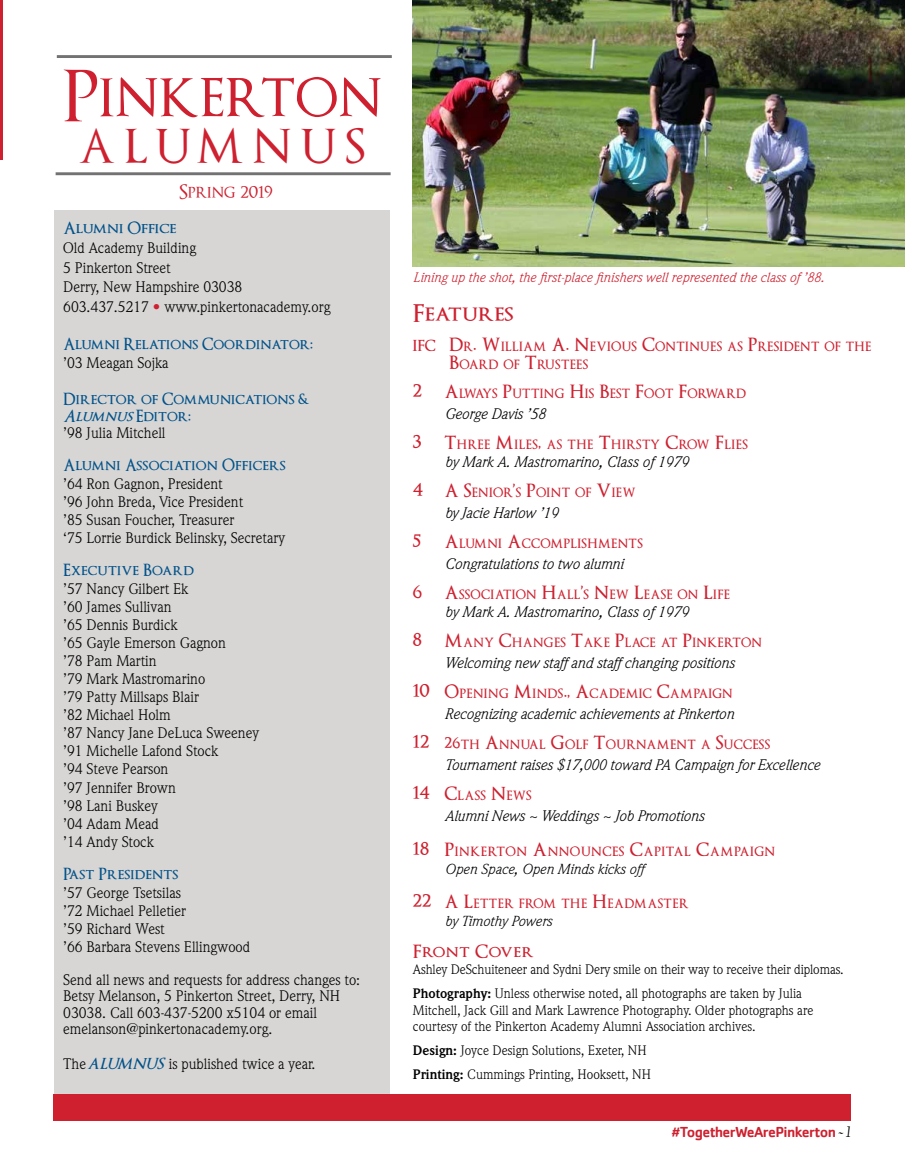
<style>
.page{position:relative;width:905px;height:1175px;background:#fff}
.page>*{position:absolute;margin:0;border:0;box-sizing:border-box;transform-origin:0 0}
.t1{font:69.45px "Optimus Princeps";color:#ce202f}
.t2{font:46.05px "Optimus Princeps";letter-spacing:.2em;color:#ce202f}
.t3{font:600 24px "Optimus Princeps";color:#ce202f}
.t4{font:19.5px "Optimus Princeps";color:#ce202f}
.t5{font:600 18px "Optimus Princeps";letter-spacing:.03em;color:#ce202f}
.t6{font:600 16.5px/16.5px "Optimus Princeps";color:#005189;scale:.94 1}
.t7{font:600 16.5px "Optimus Princeps";color:#005189}
.t8{font:15px/18px "Weidemann";color:#000}
.t9{font:italic 15px "Weidemann";letter-spacing:-.01em;color:#000}
.t10{font:500 15px "Cachet";letter-spacing:-.04em;color:#ce202f}
.t11{font:italic 14.25px "Weidemann";color:#000}
.t12{font:13.5px/24px "Weidemann";color:#000}
.t13{font:italic 13.5px "Weidemann";color:#ce202f}
.t14{font:600 12.6px/18px "Optimus Princeps";letter-spacing:.03em;color:#ce202f}
.s1{color:#ce202f}
.s2{font-style:italic}
.s3{font-family:"Optimus Princeps";font-weight:600;font-style:italic;color:#005189}
.s4{font-size:15px}
.s5{font-size:18px}
.s6{font-size:21px}
.s7{font-weight:700}
.s8{font-family:"Californian FB";font-weight:400;font-style:italic;font-size:16.5px;color:#000}
</style>
<div class="page">
<div style="left:54px;top:210px;width:335px;height:886px;background:#d7d6d5"></div>
<div style="left:54px;top:1094px;width:797px;height:26px;background:#ce202f"></div>
<hr style="left:57px;top:55px;width:335px;height:3px;background:#717271">
<hr style="left:56px;top:172px;width:334px;height:3px;background:#717271">
<hr style="left:0;top:0;width:2px;height:159px;background:#ce202f">
<img style="left:413px;top:0;width:491px;height:266px">
<h1 class="t1" style="left:62px;top:61px;width:321px">Pinkerton</h1>
<h2 class="t2" style="left:79px;top:123px;width:288px">ALUMNUS</h2>
<h3 class="t4" style="left:179px;top:182px;width:95px">Spring 2019</h3>
<p class="t7" style="left:63px;top:219px;width:115px">Alumni Office</p>
<p class="t8" style="left:63px;top:238px;width:268px;line-height:19.5px">Old Academy Building<br>5 Pinkerton Street<br>Derry, New Hampshire 03038<br>603.437.5217 <span class="s1">•</span> www.pinkertonacademy.org</p>
<p class="t6" style="left:63px;top:336px;width:267px">Alumni Relations Coordinator:</p>
<p class="t8" style="left:63px;top:353px;width:107px">’03 Meagan Sojka</p>
<p class="t6" style="left:63px;top:392px;width:263px">Director of Communications &amp;<br><span class="s2">Alumnus</span>E d i t o r :</p>
<p class="t8" style="left:63px;top:424px;width:104px">’98 Julia Mitchell</p>
<p class="t6" style="left:63px;top:458px;width:238px">Alumni Association Officers</p>
<p class="t8" style="left:63px;top:475px;width:223px">’64 Ron Gagnon, President<br>’96 John Breda, Vice President<br>’85 Susan Foucher, Treasurer<br>‘75 Lorrie Burdick Belinsky, Secretary</p>
<p class="t6" style="left:63px;top:563px;width:140px">Executive Board</p>
<p class="t8" style="left:63px;top:580px;width:197px">’57 Nancy Gilbert Ek<br>’60 James Sullivan<br>’65 Dennis Burdick<br>’65 Gayle Emerson Gagnon<br>’78 Pam Martin<br>’79 Mark Mastromarino<br>’79 Patty Millsaps Blair<br>’82 Michael Holm<br>’87 Nancy Jane DeLuca Sweeney ’91 Michelle Lafond Stock<br>’94 Steve Pearson<br>’97 Jennifer Brown<br>’98 Lani Buskey<br>’04 Adam Mead<br>’14 Andy Stock</p>
<p class="t6" style="left:63px;top:866px;width:124px">Past Presidents</p>
<p class="t8" style="left:63px;top:883px;width:189px">’57 George Tsetsilas<br>’72 Michael Pelletier<br>’59 Richard West<br>’66 Barbara Stevens Ellingwood</p>
<p class="t8" style="left:63px;top:971px;width:298px;line-height:16.5px">Send all news and requests for address changes to:<br>Betsy Melanson, 5 Pinkerton Street, Derry, NH 03038. Call 603-437-5200 x5104 or email emelanson@pinkertonacademy.org.</p>
<p class="t8" style="left:63px;top:1054px;width:254px">The <span class="s3">ALUMNUS</span>is published twice a year.</p>
<p class="t13" style="left:413px;top:269px;width:412px">Lining up the shot, the first-place finishers well represented the class of ’88.</p>
<h3 class="t3" style="left:413px;top:301px;width:102px">Features</h3>
<p class="t14" style="left:449px;top:337px;width:423px;text-indent:-36px"><span class="s4">IFC</span> <span class="s5">D</span>R<span class="s5">. W</span>ILLIAM <span class="s5">A. N</span>EVIOUS <span class="s5">C</span>ONTINUES AS <span class="s5">P</span>RESIDENT OF THE<br><span class="s5">B</span>OARD OF <span class="s5">T</span>RUSTEES</p>
<p class="t14" style="left:413px;top:385px;width:334px"><span class="s6">2</span> <span class="s5">A</span>LWAYS <span class="s5">P</span>UTTING <span class="s5">H</span>IS <span class="s5">B</span>EST <span class="s5">F</span>OOT <span class="s5">F</span>ORWARD</p>
<p class="t9" style="left:444px;top:405px;width:102px">George Davis ’58</p>
<p class="t14" style="left:413px;top:436px;width:336px"><span class="s6">3</span> <span class="s5">T</span>HREE <span class="s5">M</span>ILES<span class="s5">,</span> AS THE <span class="s5">T</span>HIRSTY <span class="s5">C</span>ROW <span class="s5">F</span>LIES</p>
<p class="t9" style="left:444px;top:453px;width:245px">by Mark A. Mastromarino, Class of 1979</p>
<p class="t14" style="left:413px;top:484px;width:223px"><span class="s6">4</span> <span class="s5">A S</span>ENIOR<span class="s5">’</span>S <span class="s5">P</span>OINT OF <span class="s5">V</span>IEW</p>
<p class="t9" style="left:444px;top:504px;width:115px">by Jacie Harlow ’19</p>
<p class="t14" style="left:413px;top:535px;width:231px"><span class="s6">5</span> <span class="s5">A</span>LUMNI <span class="s5">A</span>CCOMPLISHMENTS</p>
<p class="t9" style="left:444px;top:555px;width:180px">Congratulations to two alumni</p>
<p class="t14" style="left:413px;top:586px;width:318px"><span class="s6">6</span> <span class="s5">A</span>SSOCIATION <span class="s5">H</span>ALL<span class="s5">’</span>S <span class="s5">N</span>EW <span class="s5">L</span>EASE ON <span class="s5">L</span>IFE</p>
<p class="t9" style="left:444px;top:603px;width:245px">by Mark A. Mastromarino, Class of 1979</p>
<p class="t14" style="left:413px;top:634px;width:350px"><span class="s6">8</span> <span class="s5">M</span>ANY <span class="s5">C</span>HANGES <span class="s5">T</span>AKE <span class="s5">P</span>LACE AT <span class="s5">P</span>INKERTON</p>
<p class="t9" style="left:444px;top:654px;width:291px">Welcoming new staff and staff changing positions</p>
<p class="t14" style="left:413px;top:685px;width:320px"><span class="s6">10</span> <span class="s5">O</span>PENING <span class="s5">M</span>INDS<span class="s5">., A</span>CADEMIC <span class="s5">C</span>AMPAIGN</p>
<p class="t9" style="left:444px;top:705px;width:291px">Recognizing academic achievements at Pinkerton</p>
<p class="t14" style="left:413px;top:736px;width:358px"><span class="s6">12</span> <span class="s5">26</span>TH <span class="s5">A</span>NNUAL <span class="s5">G</span>OLF <span class="s5">T</span>OURNAMENT A <span class="s5">S</span>UCCESS</p>
<p class="t9" style="left:444px;top:756px;width:377px">Tournament raises $17,000 toward PA Campaign for Excellence</p>
<p class="t14" style="left:413px;top:787px;width:120px"><span class="s6">14</span> <span class="s5">C</span>LASS <span class="s5">N</span>EWS</p>
<p class="t9" style="left:444px;top:807px;width:261px">Alumni News ~ Weddings ~ Job Promotions</p>
<p class="t14" style="left:413px;top:842px;width:363px"><span class="s6">18</span> <span class="s5">P</span>INKERTON <span class="s5">A</span>NNOUNCES <span class="s5">C</span>APITAL <span class="s5">C</span>AMPAIGN</p>
<p class="t11" style="left:444px;top:860px;width:200px">Open Space, Open Minds kicks off</p>
<p class="t14" style="left:413px;top:895px;width:276px"><span class="s6">22</span> <span class="s5">A L</span>ETTER FROM THE <span class="s5">H</span>EADMASTER</p>
<p class="t11" style="left:444px;top:912px;width:109px">by Timothy Powers</p>
<p class="t5" style="left:413px;top:941px;width:122px">Front Cover</p>
<p class="t12" style="left:413px;top:957px;width:432px">Ashley DeSchuiteneer and Sydni Dery smile on their way to receive their diplomas.<br><span class="s7">Photography:</span> Unless otherwise noted, all photographs are taken by Julia</p>
<p class="t12" style="left:413px;top:1001px;width:402px;line-height:16.5px">Mitchell, Jack Gill and Mark Lawrence Photography. Older photographs are courtesy of the Pinkerton Academy Alumni Association archives.</p>
<p class="t12" style="left:413px;top:1038px;width:239px"><span class="s7">Design:</span> Joyce Design Solutions, Exeter, NH<br><span class="s7">Printing:</span> Cummings Printing, Hooksett, NH</p>
<p class="t10" style="left:671px;top:1122px;width:181px">#TogetherWeArePinkerton <span class="s8">~ 1</span></p>
</div>
